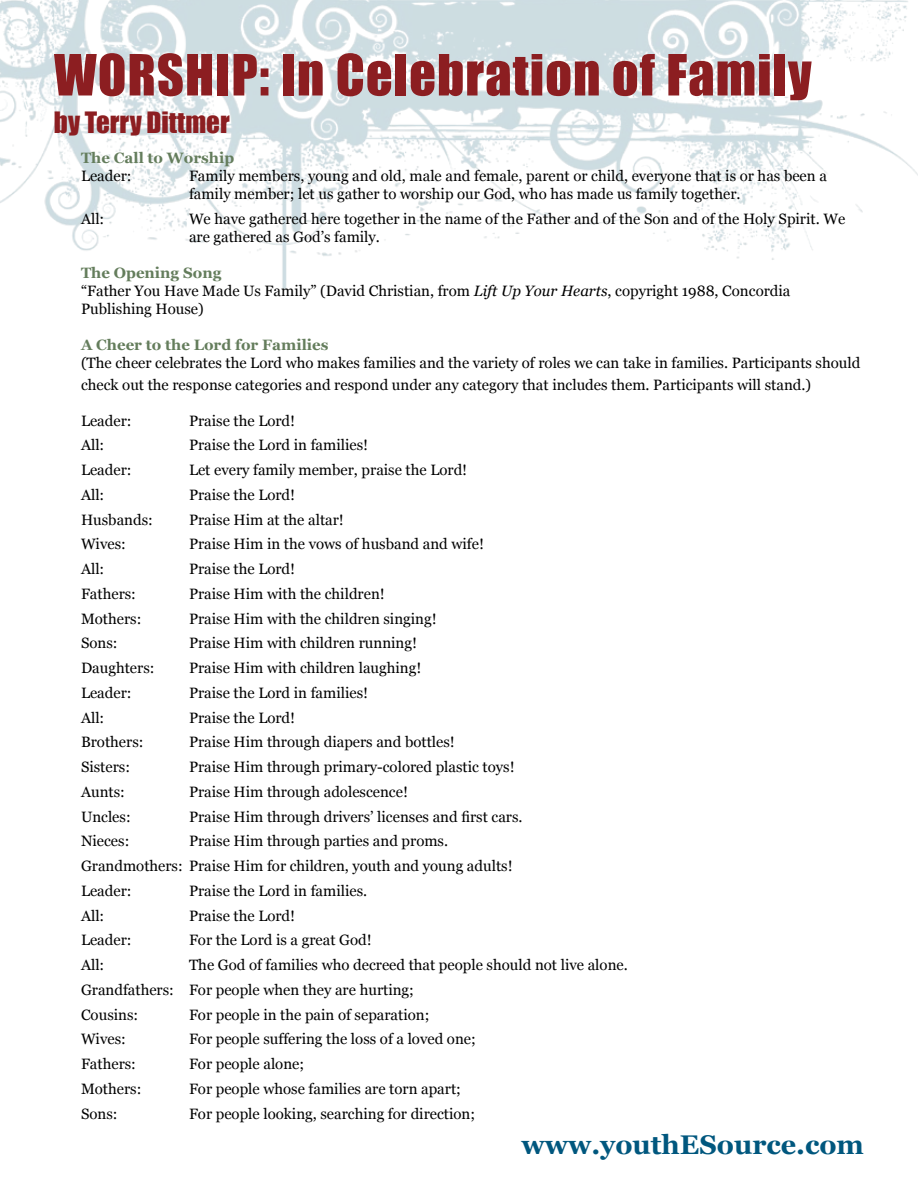
<style>
.page{position:relative;width:918px;height:1188px;background:#fff}
.page>*{position:absolute;margin:0;border:0;box-sizing:border-box;transform-origin:0 0}
.t1{font:52.5px "Impact";letter-spacing:.02em;color:#8c1e21}
.t2{font:700 27px "Georgia";color:#00577e}
.t3{font:27px "Impact";color:#8c1e21}
.t4{font:15px/18px "Georgia";color:#000}
.t5{font:700 15px "Georgia";color:#647d5c}
.s1{font-weight:700;color:#647d5c}
.s2{font-style:italic}
</style>
<div class="page">
<img style="left:0;top:0;width:918px;height:290px">
<h1 class="t1" style="left:54px;top:34px;width:759px">WORSHIP: In Celebration of Family</h1>
<h2 class="t3" style="left:54px;top:101px;width:177px">by Terry Dittmer</h2>
<p class="t5" style="left:81px;top:148px;width:155px">The Call to Worship</p>
<p class="t4" style="left:81px;top:167px;width:52px">Leader:</p>
<p class="t4" style="left:189px;top:167px;width:639px">Family members, young and old, male and female, parent or child, everyone that is or has been a family member; let us gather to worship our God, who has made us family together.</p>
<p class="t4" style="left:81px;top:210px;width:25px">All:</p>
<p class="t4" style="left:189px;top:210px;width:658px">We have gathered here together in the name of the Father and of the Son and of the Holy Spirit. We are gathered as God’s family.</p>
<p class="t4" style="left:81px;top:264px;width:711px"><span class="s1">The Opening Song<br></span>“Father You Have Made Us Family” (David Christian, from <span class="s2">Lift Up Your Hearts</span>, copyright 1988, Concordia<br>Publishing House)</p>
<p class="t5" style="left:81px;top:335px;width:249px">A Cheer to the Lord for Families</p>
<p class="t4" style="left:81px;top:352px;width:781px;line-height:21.6px">(The cheer celebrates the Lord who makes families and the variety of roles we can take in families. Participants should check out the response categories and respond under any category that includes them. Participants will stand.)</p>
<p class="t4" style="left:81px;top:412px;width:52px">Leader:</p>
<p class="t4" style="left:189px;top:412px;width:108px">Praise the Lord!</p>
<p class="t4" style="left:81px;top:436px;width:25px">All:</p>
<p class="t4" style="left:189px;top:436px;width:181px">Praise the Lord in families!</p>
<p class="t4" style="left:81px;top:461px;width:52px">Leader:</p>
<p class="t4" style="left:189px;top:461px;width:280px">Let every family member, praise the Lord!</p>
<p class="t4" style="left:81px;top:486px;width:25px">All:</p>
<p class="t4" style="left:189px;top:486px;width:108px">Praise the Lord!</p>
<p class="t4" style="left:81px;top:511px;width:73px">Husbands:</p>
<p class="t4" style="left:189px;top:511px;width:156px">Praise Him at the altar!</p>
<p class="t4" style="left:81px;top:535px;width:46px">Wives:</p>
<p class="t4" style="left:189px;top:535px;width:297px">Praise Him in the vows of husband and wife!</p>
<p class="t4" style="left:81px;top:560px;width:25px">All:</p>
<p class="t4" style="left:189px;top:560px;width:108px">Praise the Lord!</p>
<p class="t4" style="left:81px;top:585px;width:57px">Fathers:</p>
<p class="t4" style="left:189px;top:585px;width:197px">Praise Him with the children!</p>
<p class="t4" style="left:81px;top:610px;width:62px">Mothers:</p>
<p class="t4" style="left:189px;top:610px;width:249px">Praise Him with the children singing!</p>
<p class="t4" style="left:81px;top:634px;width:38px">Sons:</p>
<p class="t4" style="left:189px;top:634px;width:230px">Praise Him with children running!</p>
<p class="t4" style="left:81px;top:659px;width:75px">Daughters:</p>
<p class="t4" style="left:189px;top:659px;width:234px">Praise Him with children laughing!</p>
<p class="t4" style="left:81px;top:684px;width:52px">Leader:</p>
<p class="t4" style="left:189px;top:684px;width:181px">Praise the Lord in families!</p>
<p class="t4" style="left:81px;top:709px;width:25px">All:</p>
<p class="t4" style="left:189px;top:709px;width:108px">Praise the Lord!</p>
<p class="t4" style="left:81px;top:733px;width:64px">Brothers:</p>
<p class="t4" style="left:189px;top:733px;width:267px">Praise Him through diapers and bottles!</p>
<p class="t4" style="left:81px;top:758px;width:51px">Sisters:</p>
<p class="t4" style="left:189px;top:758px;width:327px">Praise Him through primary-colored plastic toys!</p>
<p class="t4" style="left:81px;top:783px;width:45px">Aunts:</p>
<p class="t4" style="left:189px;top:783px;width:220px">Praise Him through adolescence!</p>
<p class="t4" style="left:81px;top:808px;width:51px">Uncles:</p>
<p class="t4" style="left:189px;top:808px;width:335px">Praise Him through drivers’ licenses and first cars.</p>
<p class="t4" style="left:81px;top:832px;width:50px">Nieces:</p>
<p class="t4" style="left:81px;top:829px;width:433px;line-height:24.8px;text-indent:108px">Praise Him through parties and proms.<br>Grandmothers: Praise Him for children, youth and young adults!<br>Leader:</p>
<p class="t4" style="left:189px;top:882px;width:180px">Praise the Lord in families.</p>
<p class="t4" style="left:81px;top:907px;width:25px">All:</p>
<p class="t4" style="left:189px;top:907px;width:108px">Praise the Lord!</p>
<p class="t4" style="left:81px;top:931px;width:52px">Leader:</p>
<p class="t4" style="left:189px;top:931px;width:184px">For the Lord is a great God!</p>
<p class="t4" style="left:81px;top:956px;width:25px">All:</p>
<p class="t4" style="left:81px;top:953px;width:548px;line-height:24.8px;text-indent:108px">The God of families who decreed that people should not live alone.<br>Grandfathers: For people when they are hurting;<br>Cousins:</p>
<p class="t4" style="left:189px;top:1006px;width:242px">For people in the pain of separation;</p>
<p class="t4" style="left:81px;top:1030px;width:46px">Wives:</p>
<p class="t4" style="left:189px;top:1030px;width:288px">For people suffering the loss of a loved one;</p>
<p class="t4" style="left:81px;top:1055px;width:57px">Fathers:</p>
<p class="t4" style="left:189px;top:1055px;width:117px">For people alone;</p>
<p class="t4" style="left:81px;top:1080px;width:62px">Mothers:</p>
<p class="t4" style="left:189px;top:1080px;width:273px">For people whose families are torn apart;</p>
<p class="t4" style="left:81px;top:1105px;width:38px">Sons:</p>
<p class="t4" style="left:189px;top:1105px;width:288px">For people looking, searching for direction;</p>
<h2 class="t2" style="left:521px;top:1128px;width:344px">www.youthESource.com</h2>
</div>
